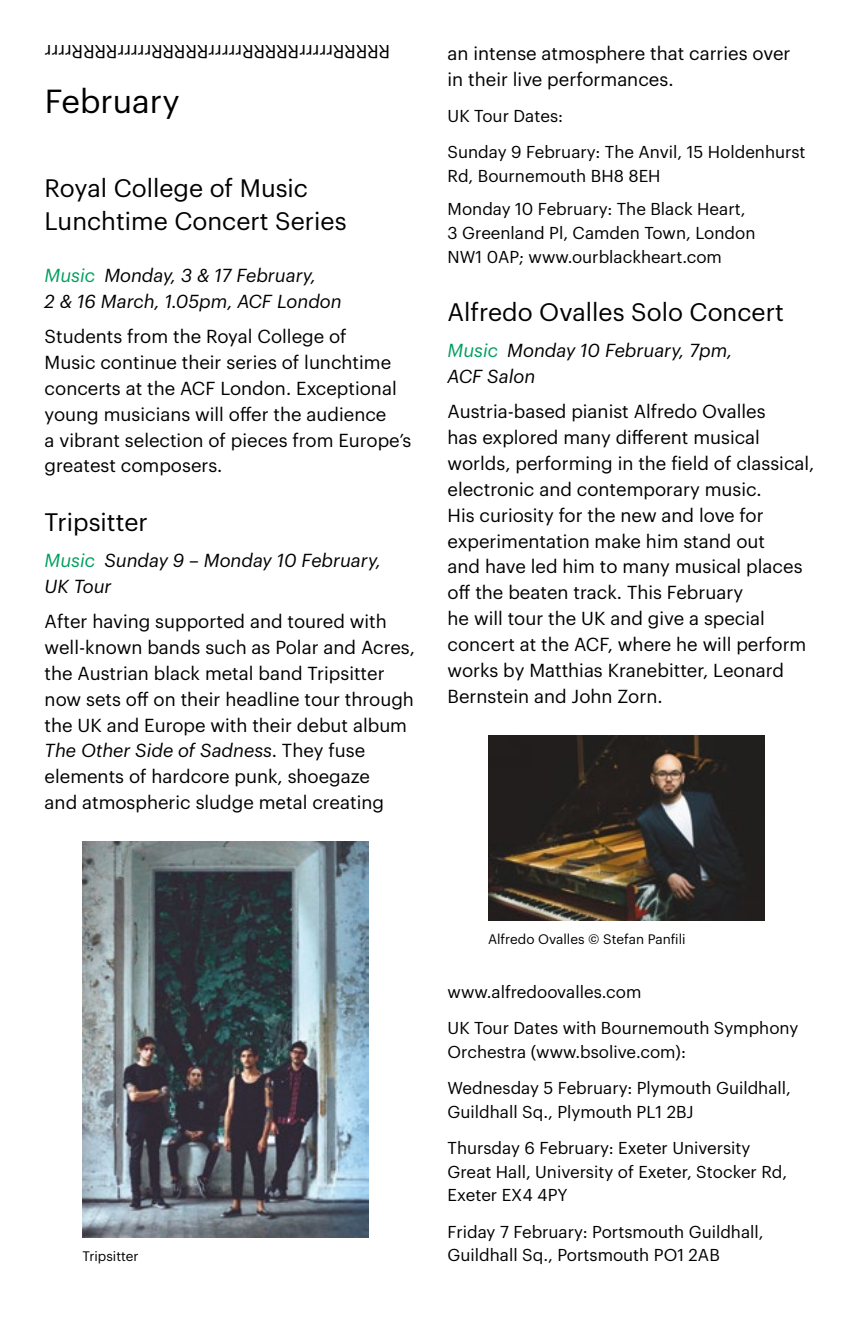
<style>
.page{position:relative;width:862px;height:1340px;background:#fff}
.page>*{position:absolute;margin:0;border:0;box-sizing:border-box;transform-origin:0 0}
.t1{font:32.62px "Graphik";color:#000}
.t2{font:24.75px/33.3px "Graphik";color:#000}
.t3{font:18.45px/25.9px "Graphik";color:#000}
.t4{font:italic 18.45px/25.9px "Graphik";color:#000}
.t5{font:16.88px/36.4px "Graphik";color:#000}
.t6{font:13.5px "Graphik";color:#000}
.s1{color:#009f5e}
.s2{font-style:italic}
</style>
<div class="page">
<img style="left:83px;top:841px;width:285px;height:396px">
<img style="left:488px;top:736px;width:276px;height:184px">
<p class="t3" style="left:390px;top:66px;width:347px;rotate:-180deg">RRRRRrrrrrRRRRRrrrrrRRRRRrrrrrRRRRrrrr</p>
<h1 class="t1" style="left:45px;top:77px;width:136px">February</h1>
<h2 class="t2" style="left:45px;top:169px;width:303px">Royal College of Music<br>Lunchtime Concert Series</h2>
<p class="t4" style="left:45px;top:260px;width:298px"><span class="s1">Music</span> Monday, 3 &amp; 17 February,<br>2 &amp; 16 March, 1.05pm, ACF London</p>
<p class="t3" style="left:45px;top:322px;width:368px">Students from the Royal College of<br>Music continue their series of lunchtime concerts at the ACF London. Exceptional young musicians will offer the audience<br>a vibrant selection of pieces from Europe’s greatest composers.</p>
<h2 class="t2" style="left:45px;top:503px;width:105px">Tripsitter</h2>
<p class="t4" style="left:45px;top:545px;width:338px"><span class="s1">Music</span> Sunday 9 – Monday 10 February,<br>UK Tour</p>
<p class="t3" style="left:45px;top:607px;width:371px">After having supported and toured with well-known bands such as Polar and Acres, the Austrian black metal band Tripsitter now sets off on their headline tour through the UK and Europe with their debut album <span class="s2">The Other Side of Sadness</span>. They fuse elements of hardcore punk, shoegaze<br>and atmospheric sludge metal creating</p>
<p class="t3" style="left:447px;top:39px;width:344px">an intense atmosphere that carries over in their live performances.</p>
<p class="t5" style="left:447px;top:96px;width:359px">UK Tour Dates:<br>Sunday 9 February: The Anvil, 15 Holdenhurst</p>
<p class="t5" style="left:447px;top:158px;width:299px;line-height:33.3px">Rd, Bournemouth BH8 8EH<br>Monday 10 February: The Black Heart,</p>
<p class="t5" style="left:447px;top:219px;width:309px;line-height:23.6px">3 Greenland Pl, Camden Town, London<br>NW1 0AP; www.ourblackheart.com</p>
<h2 class="t2" style="left:447px;top:294px;width:337px">Alfredo Ovalles Solo Concert</h2>
<p class="t4" style="left:447px;top:335px;width:286px"><span class="s1">Music</span> Monday 10 February, 7pm,<br>ACF Salon</p>
<p class="t3" style="left:447px;top:397px;width:368px">Austria-based pianist Alfredo Ovalles<br>has explored many different musical worlds, performing in the field of classical, electronic and contemporary music.<br>His curiosity for the new and love for experimentation make him stand out<br>and have led him to many musical places off the beaten track. This February<br>he will tour the UK and give a special concert at the ACF, where he will perform works by Matthias Kranebitter, Leonard Bernstein and John Zorn.</p>
<p class="t6" style="left:82px;top:1246px;width:58px">Tripsitter</p>
<p class="t6" style="left:488px;top:928px;width:199px">Alfredo Ovalles © Stefan Panfili</p>
<p class="t5" style="left:447px;top:971px;width:352px">www.alfredoovalles.com<br>UK Tour Dates with Bournemouth Symphony</p>
<p class="t5" style="left:447px;top:1031px;width:344px">Orchestra (www.bsolive.com):<br>Wednesday 5 February: Plymouth Guildhall,</p>
<p class="t5" style="left:447px;top:1091px;width:304px">Guildhall Sq., Plymouth PL1 2BJ<br>Thursday 6 February: Exeter University</p>
<p class="t5" style="left:447px;top:1158px;width:341px;line-height:23.6px">Great Hall, University of Exeter, Stocker Rd,<br>Exeter EX4 4PY</p>
<p class="t5" style="left:447px;top:1218px;width:317px;line-height:23.6px">Friday 7 February: Portsmouth Guildhall,<br>Guildhall Sq., Portsmouth PO1 2AB</p>
</div>
